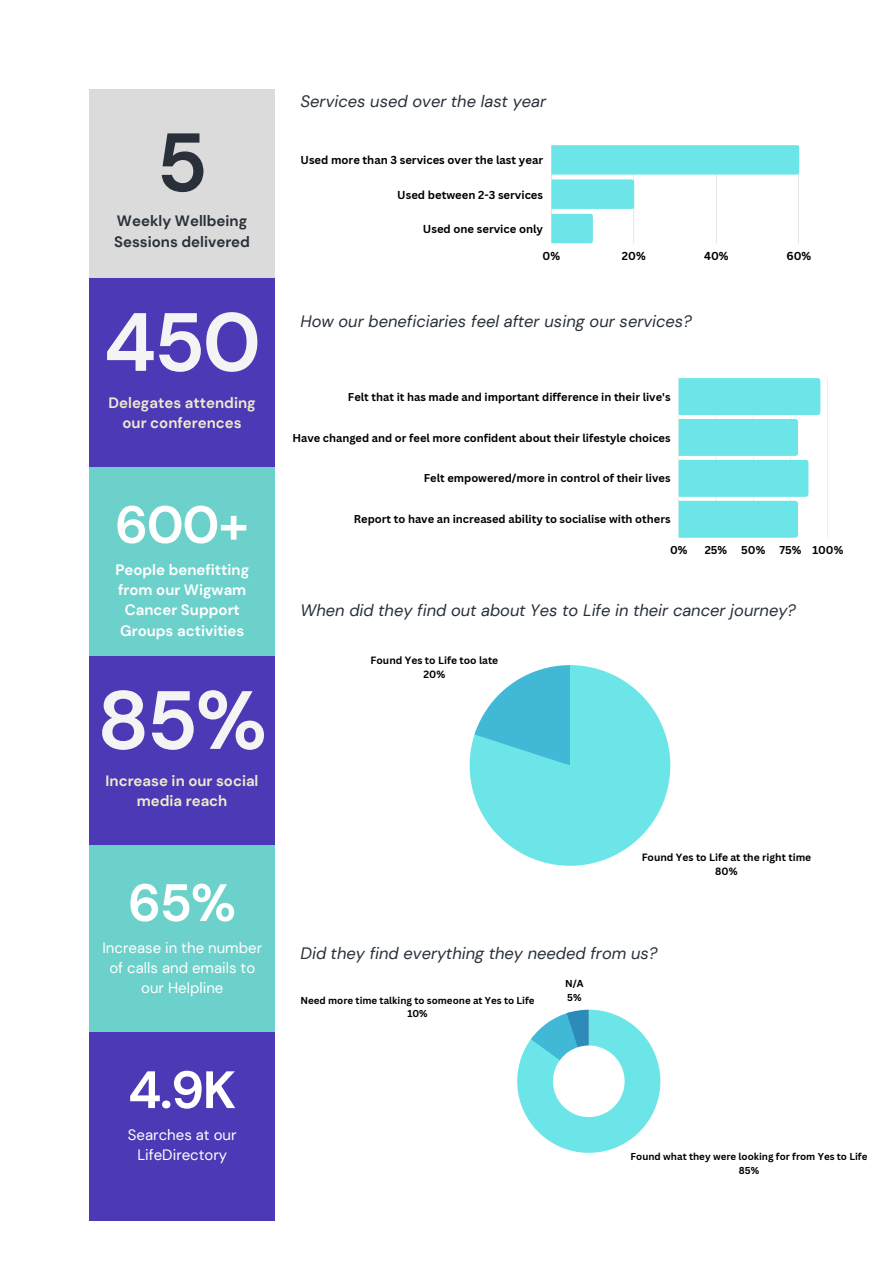
<style>
.page{position:relative;width:893px;height:1264px;background:#fff}
.page>*{position:absolute;margin:0;border:0;box-sizing:border-box;transform-origin:0 0}
.t1{font:700 82.5px "DM Sans";color:#293039}
.t2{font:700 82.35px "DM Sans";color:#f4f4f4}
.t3{font:700 52.5px "DM Sans";letter-spacing:-.03em;color:#fff}
.t4{font:italic 16.5px "DM Sans";color:#293039}
.t5{font:15px/20.2px "DM Sans";color:#fff;text-align:center}
.t6{font:700 15px/20.2px "DM Sans";color:#efe9ce;text-align:center}
.t7{font:700 15px/20.2px "DM Sans";color:#fff;text-align:center}
.t8{font:700 15px/20.2px "DM Sans";color:#293039}
.t9{font:700 11.25px "Canva Sans";color:#000}
.t10{font:700 11.1px "Canva Sans";color:#000}
.t11{font:700 10.2px/14.1px "Canva Sans";color:#000;text-align:center}
.t12{font:700 9.75px/13.5px "Canva Sans";color:#000;text-align:center}
</style>
<div class="page">
<div style="left:89px;top:89px;width:186px;height:189px;background:#dbdbdb"></div>
<div style="left:89px;top:467px;width:186px;height:189px;background:#6cd1cb"></div>
<div style="left:89px;top:278px;width:186px;height:189px;background:#4b39b5"></div>
<div style="left:89px;top:845px;width:186px;height:189px;background:#6cd1cb"></div>
<div style="left:89px;top:656px;width:186px;height:189px;background:#4b39b5"></div>
<div style="left:89px;top:1032px;width:186px;height:189px;background:#4b39b5"></div>
<svg style="left:551px;top:145px;width:248px;height:98px"></svg>
<hr style="left:827px;top:378px;width:1px;height:160px;background:#000">
<svg style="left:678px;top:378px;width:142px;height:160px"></svg>
<svg style="left:469px;top:665px;width:201px;height:200px"></svg>
<svg style="left:517px;top:1009px;width:143px;height:143px"></svg>
<h1 class="t1" style="left:156px;top:109px;width:53px">5</h1>
<h3 class="t8" style="left:114px;top:211px;width:137px">Weekly Wellbeing<br>Sessions delivered</h3>
<h2 class="t2" style="left:103px;top:289px;width:159px">450</h2>
<h3 class="t6" style="left:108px;top:392px;width:149px">Delegates attending our conferences</h3>
<h3 class="t3" style="left:115px;top:491px;width:136px">600+</h3>
<h3 class="t7" style="left:115px;top:559px;width:135px">People benefitting from our Wigwam<br>Cancer Support<br>Groups activities</h3>
<h2 class="t2" style="left:97px;top:667px;width:171px">85%</h2>
<h3 class="t6" style="left:106px;top:770px;width:154px">Increase in our social media reach</h3>
<h3 class="t3" style="left:128px;top:868px;width:110px">65%</h3>
<h3 class="t5" style="left:102px;top:937px;width:161px">Increase in the number of calls and emails to our Helpline</h3>
<h3 class="t3" style="left:128px;top:1055px;width:110px">4.9K</h3>
<h3 class="t5" style="left:128px;top:1124px;width:110px">Searches at our<br>LifeDirectory</h3>
<h3 class="t4" style="left:300px;top:91px;width:247px">Services used over the last year</h3>
<p class="t9" style="left:300px;top:152px;width:244px">Used more than 3 services over the last year</p>
<p class="t9" style="left:397px;top:187px;width:147px">Used between 2-3 services</p>
<p class="t9" style="left:423px;top:221px;width:122px">Used one service only</p>
<p class="t9" style="left:542px;top:248px;width:19px">0%</p>
<p class="t9" style="left:622px;top:248px;width:25px">20%</p>
<p class="t9" style="left:704px;top:248px;width:26px">40%</p>
<p class="t9" style="left:786px;top:248px;width:26px">60%</p>
<h3 class="t4" style="left:300px;top:310px;width:393px">How our beneficiaries feel after using our services?</h3>
<p class="t10" style="left:348px;top:389px;width:324px">Felt that it has made and important difference in their live's</p>
<p class="t10" style="left:292px;top:429px;width:379px">Have changed and or feel more confident about their lifestyle choices</p>
<p class="t10" style="left:424px;top:470px;width:248px">Felt empowered/more in control of their lives</p>
<p class="t10" style="left:354px;top:511px;width:318px">Report to have an increased ability to socialise with others</p>
<p class="t10" style="left:670px;top:542px;width:19px">0%</p>
<p class="t10" style="left:704px;top:542px;width:24px">25%</p>
<p class="t10" style="left:741px;top:542px;width:26px">50%</p>
<p class="t10" style="left:779px;top:542px;width:65px">75% 100%</p>
<h3 class="t4" style="left:300px;top:599px;width:497px">When did they find out about Yes to Life in their cancer journey?</h3>
<p class="t11" style="left:370px;top:652px;width:129px">Found Yes to Life too late<br>20%</p>
<p class="t11" style="left:641px;top:850px;width:171px">Found Yes to Life at the right time<br>80%</p>
<h3 class="t4" style="left:300px;top:942px;width:358px">Did they find everything they needed from us?</h3>
<p class="t12" style="left:300px;top:993px;width:236px">Need more time talking to someone at Yes to Life<br>10%</p>
<p class="t12" style="left:565px;top:976px;width:20px;text-align:left">N/A<br>5%</p>
<p class="t12" style="left:630px;top:1149px;width:238px">Found what they were looking for from Yes to Life<br>85%</p>
</div>
